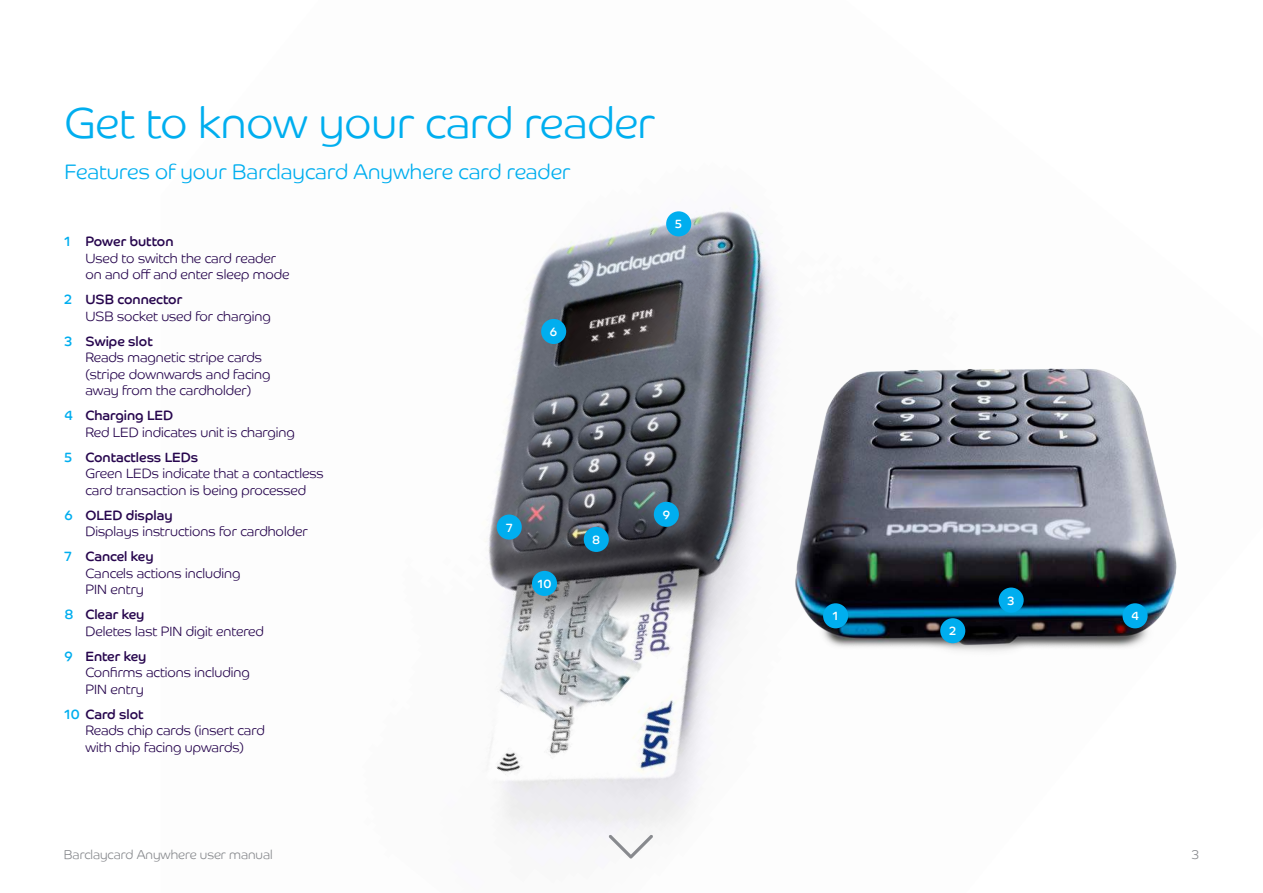
<style>
.page{position:relative;width:1263px;height:893px;background:#fff}
.page>*{position:absolute;margin:0;border:0;box-sizing:border-box;transform-origin:0 0}
.t1{font:43.5px "Barclaycard Co Lt";color:#00aeef}
.t2{font:21px "Barclaycard Co Lt";letter-spacing:.005em;color:#00aeef}
.t3{font:13.5px/16.5px "Barclaycard Co Lt";color:#27064e}
.t4{font:13.5px "Barclaycard Co";color:#27064e}
.t5{font:12.75px "Barclaycard Co Lt";color:#888a8e}
.t6{font:12px "Barclaycard Co";color:#fff}
.s1{color:#00aeef}
</style>
<div class="page">
<img style="left:488px;top:205px;width:289px;height:633px">
<img style="left:776px;top:356px;width:401px;height:313px">
<div style="left:940px;top:618px;width:25px;height:25px;background:#00aeef;border-radius:50%"></div>
<div style="left:823px;top:603px;width:25px;height:25px;background:#00aeef;border-radius:50%"></div>
<div style="left:1122px;top:603px;width:25px;height:25px;background:#00aeef;border-radius:50%"></div>
<div style="left:998px;top:588px;width:26px;height:25px;background:#00aeef;border-radius:50%"></div>
<div style="left:584px;top:527px;width:25px;height:25px;background:#00aeef;border-radius:50%"></div>
<div style="left:532px;top:571px;width:25px;height:25px;background:#00aeef;border-radius:50%"></div>
<div style="left:666px;top:211px;width:25px;height:25px;background:#00aeef;border-radius:50%"></div>
<div style="left:654px;top:502px;width:25px;height:25px;background:#00aeef;border-radius:50%"></div>
<div style="left:541px;top:319px;width:25px;height:25px;background:#00aeef;border-radius:50%"></div>
<div style="left:497px;top:514px;width:25px;height:26px;background:#00aeef;border-radius:50%"></div>
<svg style="left:609px;top:835px;width:44px;height:24px"></svg>
<h1 class="t1" style="left:64px;top:97px;width:592px">Get to know your card reader</h1>
<h2 class="t2" style="left:64px;top:160px;width:507px">Features of your Barclaycard Anywhere card reader</h2>
<p class="t4" style="left:64px;top:234px;width:111px"><span class="s1">1</span> Power button</p>
<p class="t3" style="left:85px;top:250px;width:205px">Used to switch the card reader on and off and enter sleep mode</p>
<p class="t4" style="left:64px;top:292px;width:119px"><span class="s1">2</span> USB connector</p>
<p class="t3" style="left:85px;top:308px;width:187px">USB socket used for charging</p>
<p class="t4" style="left:64px;top:333px;width:90px"><span class="s1">3</span> Swipe slot</p>
<p class="t3" style="left:85px;top:349px;width:187px">Reads magnetic stripe cards (stripe downwards and facing away from the cardholder)</p>
<p class="t4" style="left:64px;top:408px;width:110px"><span class="s1">4</span> Charging LED</p>
<p class="t3" style="left:85px;top:424px;width:211px">Red LED indicates unit is charging</p>
<p class="t4" style="left:64px;top:449px;width:135px"><span class="s1">5</span> Contactless LEDs</p>
<p class="t3" style="left:85px;top:465px;width:240px">Green LEDs indicate that a contactless card transaction is being processed</p>
<p class="t4" style="left:64px;top:507px;width:110px"><span class="s1">6</span> OLED display</p>
<p class="t3" style="left:85px;top:523px;width:224px">Displays instructions for cardholder</p>
<p class="t4" style="left:64px;top:549px;width:91px"><span class="s1">7</span> Cancel key</p>
<p class="t3" style="left:85px;top:565px;width:156px">Cancels actions including<br>PIN entry</p>
<p class="t4" style="left:64px;top:607px;width:82px"><span class="s1">8</span> Clear key</p>
<p class="t3" style="left:85px;top:623px;width:180px">Deletes last PIN digit entered</p>
<p class="t4" style="left:64px;top:648px;width:84px"><span class="s1">9</span> Enter key</p>
<p class="t3" style="left:85px;top:664px;width:166px">Confirms actions including<br>PIN entry</p>
<p class="t4" style="left:64px;top:706px;width:81px"><span class="s1">10</span> Card slot</p>
<p class="t3" style="left:85px;top:722px;width:181px">Reads chip cards (insert card with chip facing upwards)</p>
<p class="t6" style="left:550px;top:324px;width:9px">6</p>
<p class="t6" style="left:675px;top:217px;width:8px">5</p>
<p class="t6" style="left:506px;top:520px;width:8px">7</p>
<p class="t6" style="left:538px;top:576px;width:15px">10</p>
<p class="t6" style="left:592px;top:532px;width:10px">8</p>
<p class="t6" style="left:663px;top:507px;width:9px">9</p>
<p class="t6" style="left:1007px;top:593px;width:9px">3</p>
<p class="t6" style="left:833px;top:609px;width:7px">1</p>
<p class="t6" style="left:1131px;top:609px;width:9px">4</p>
<p class="t6" style="left:949px;top:624px;width:8px">2</p>
<p class="t5" style="left:64px;top:847px;width:210px">Barclaycard Anywhere user manual</p>
<p class="t5" style="left:1192px;top:847px;width:9px">3</p>
</div>
